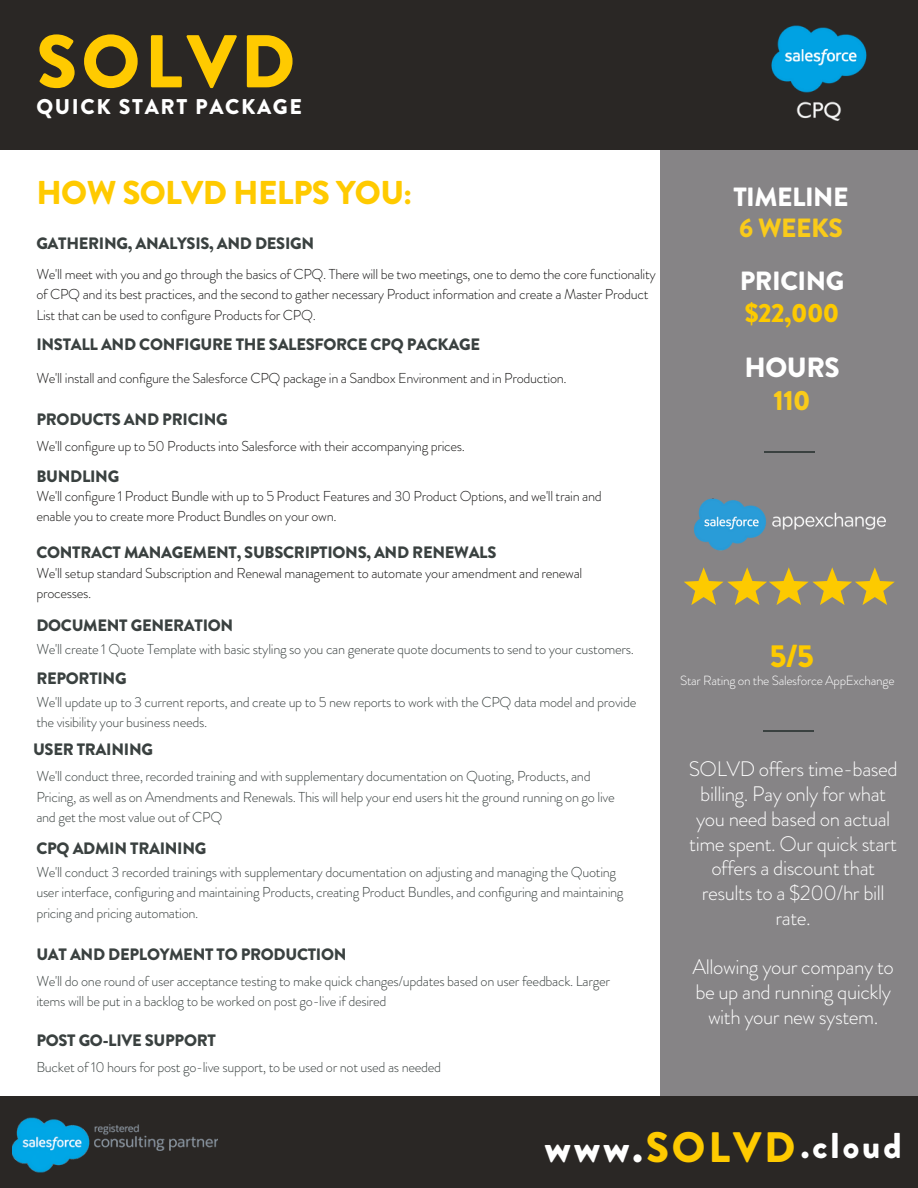
<style>
.page{position:relative;width:918px;height:1188px;background:#fff}
.page>*{position:absolute;margin:0;border:0;box-sizing:border-box;transform-origin:0 0}
.t1{font:900 74.55px "Brandon Grotesque";letter-spacing:.055em;color:#ffca00}
.t2{font:900 42.6px "Brandon Grotesque";letter-spacing:.07em;color:#feca00}
.t3{font:900 35.85px "Brandon Grotesque";letter-spacing:.08em;color:#fff}
.t4{font:900 33px "Brandon Grotesque";letter-spacing:-.02em;color:#ffca00}
.t5{font:900 31.8px "Brandon Grotesque";color:#fdca00}
.t6{font:900 27.75px "Brandon Grotesque";letter-spacing:-.02em;color:#fff}
.t7{font:900 27.75px "Brandon Grotesque";color:#facb1a}
.t8{font:900 26.4px "Brandon Grotesque";letter-spacing:-.02em;color:#fff}
.t9{font:900 26.4px "Brandon Grotesque";color:#fdca00}
.t10{font:900 26.4px "Brandon Grotesque";letter-spacing:-.02em;color:#facb1a}
.t11{font:900 21.3px "Brandon Grotesque";letter-spacing:.075em;color:#fff}
.t12{font:300 21px/24.8px "Brandon Grotesque";letter-spacing:-.02em;color:#fff;text-align:center}
.t13{font:900 16.5px "Brandon Grotesque";letter-spacing:-.02em;color:#3a4140}
.t14{font:300 14.4px/20.2px "Brandon Grotesque";letter-spacing:-.02em;color:#3a4140}
.t15{font:300 14.4px/20.2px "Brandon Grotesque";letter-spacing:-.02em;color:#171615}
.t16{font:300 13.2px "Brandon Grotesque";letter-spacing:-.02em;color:#fff}
.s1{color:#fff}
</style>
<div class="page">
<div style="left:660px;top:0;width:258px;height:1188px;background:#868486"></div>
<div style="left:0;top:1096px;width:918px;height:92px;background:#2a2725"></div>
<img style="left:12px;top:1117px;width:206px;height:56px">
<div style="left:0;top:0;width:918px;height:149px;background:#2a2725"></div>
<svg style="left:684px;top:567px;width:211px;height:38px"></svg>
<img style="left:694px;top:499px;width:191px;height:52px">
<hr style="left:764px;top:731px;width:50px;height:1px;background:#3a4140">
<hr style="left:764px;top:451px;width:51px;height:2px;background:#3a4140">
<img style="left:771px;top:25px;width:96px;height:96px">
<h1 class="t1" style="left:36px;top:9px;width:260px">SOLVD</h1>
<h3 class="t11" style="left:36px;top:92px;width:267px">QUICK START PACKAGE</h3>
<h3 class="t4" style="left:36px;top:169px;width:377px">HOW SOLVD HELPS YOU:</h3>
<p class="t13" style="left:36px;top:232px;width:279px">GATHERING, ANALYSIS, AND DESIGN</p>
<p class="t15" style="left:36px;top:264px;width:621px">We'll meet with you and go through the basics of CPQ. There will be two meetings, one to demo the core functionality of CPQ and its best practices, and the second to gather necessary Product information and create a Master Product<br>List that can be used to configure Products for CPQ.</p>
<p class="t13" style="left:36px;top:333px;width:445px">INSTALL AND CONFIGURE THE SALESFORCE CPQ PACKAGE</p>
<p class="t15" style="left:36px;top:368px;width:532px">We'll install and configure the Salesforce CPQ package in a Sandbox Environment and in Production.</p>
<p class="t13" style="left:36px;top:407px;width:193px">PRODUCTS AND PRICING</p>
<p class="t15" style="left:36px;top:436px;width:430px">We'll configure up to 50 Products into Salesforce with their accompanying prices.</p>
<p class="t13" style="left:36px;top:464px;width:84px">BUNDLING</p>
<p class="t15" style="left:36px;top:486px;width:567px">We'll configure 1 Product Bundle with up to 5 Product Features and 30 Product Options, and we'll train and enable you to create more Product Bundles on your own.</p>
<p class="t13" style="left:36px;top:540px;width:462px">CONTRACT MANAGEMENT, SUBSCRIPTIONS, AND RENEWALS</p>
<p class="t15" style="left:36px;top:563px;width:547px">We'll setup standard Subscription and Renewal management to automate your amendment and renewal processes.</p>
<p class="t13" style="left:36px;top:614px;width:198px">DOCUMENT GENERATION</p>
<p class="t14" style="left:36px;top:639px;width:599px">We'll create 1 Quote Template with basic styling so you can generate quote documents to send to your customers.</p>
<p class="t13" style="left:36px;top:667px;width:92px">REPORTING</p>
<p class="t14" style="left:36px;top:692px;width:602px">We'll update up to 3 current reports, and create up to 5 new reports to work with the CPQ data model and provide the visibility your business needs.</p>
<p class="t13" style="left:33px;top:737px;width:122px">USER TRAINING</p>
<p class="t14" style="left:36px;top:766px;width:580px">We'll conduct three, recorded training and with supplementary documentation on Quoting, Products, and<br>Pricing, as well as on Amendments and Renewals. This will help your end users hit the ground running on go live and get the most value out of CPQ</p>
<p class="t13" style="left:36px;top:837px;width:172px">CPQ ADMIN TRAINING</p>
<p class="t14" style="left:36px;top:862px;width:589px">We'll conduct 3 recorded trainings with supplementary documentation on adjusting and managing the Quoting user interface, configuring and maintaining Products, creating Product Bundles, and configuring and maintaining pricing and pricing automation.</p>
<p class="t13" style="left:36px;top:943px;width:312px">UAT AND DEPLOYMENT TO PRODUCTION</p>
<p class="t14" style="left:36px;top:971px;width:575px">We'll do one round of user acceptance testing to make quick changes/updates based on user feedback. Larger items will be put in a backlog to be worked on post go-live if desired</p>
<p class="t13" style="left:36px;top:1029px;width:181px">POST GO-LIVE SUPPORT</p>
<p class="t14" style="left:36px;top:1057px;width:406px">Bucket of 10 hours for post go-live support, to be used or not used as needed</p>
<h3 class="t8" style="left:733px;top:178px;width:117px">TIMELINE</h3>
<h3 class="t10" style="left:739px;top:210px;width:105px">6 WEEKS</h3>
<h3 class="t8" style="left:740px;top:263px;width:106px">PRICING</h3>
<h3 class="t9" style="left:745px;top:294px;width:96px">$22,000</h3>
<h3 class="t6" style="left:745px;top:348px;width:97px">HOURS</h3>
<h3 class="t7" style="left:774px;top:380px;width:39px">110</h3>
<h3 class="t5" style="left:770px;top:633px;width:46px">5/5</h3>
<p class="t16" style="left:680px;top:671px;width:216px">Star Rating on the Salesforce AppExchange</p>
<h3 class="t12" style="left:689px;top:757px;width:211px">SOLVD offers time-based billing. Pay only for what you need based on actual time spent. Our quick start offers a discount that results to a $200/hr bill rate.</h3>
<h3 class="t12" style="left:693px;top:955px;width:203px">Allowing your company to be up and running quickly with your new system.</h3>
<h2 class="t2" style="left:545px;top:1117px;width:252px"><span class="s1">www.</span>SOLVD</h2>
<h3 class="t3" style="left:801px;top:1121px;width:102px">.cloud</h3>
</div>
